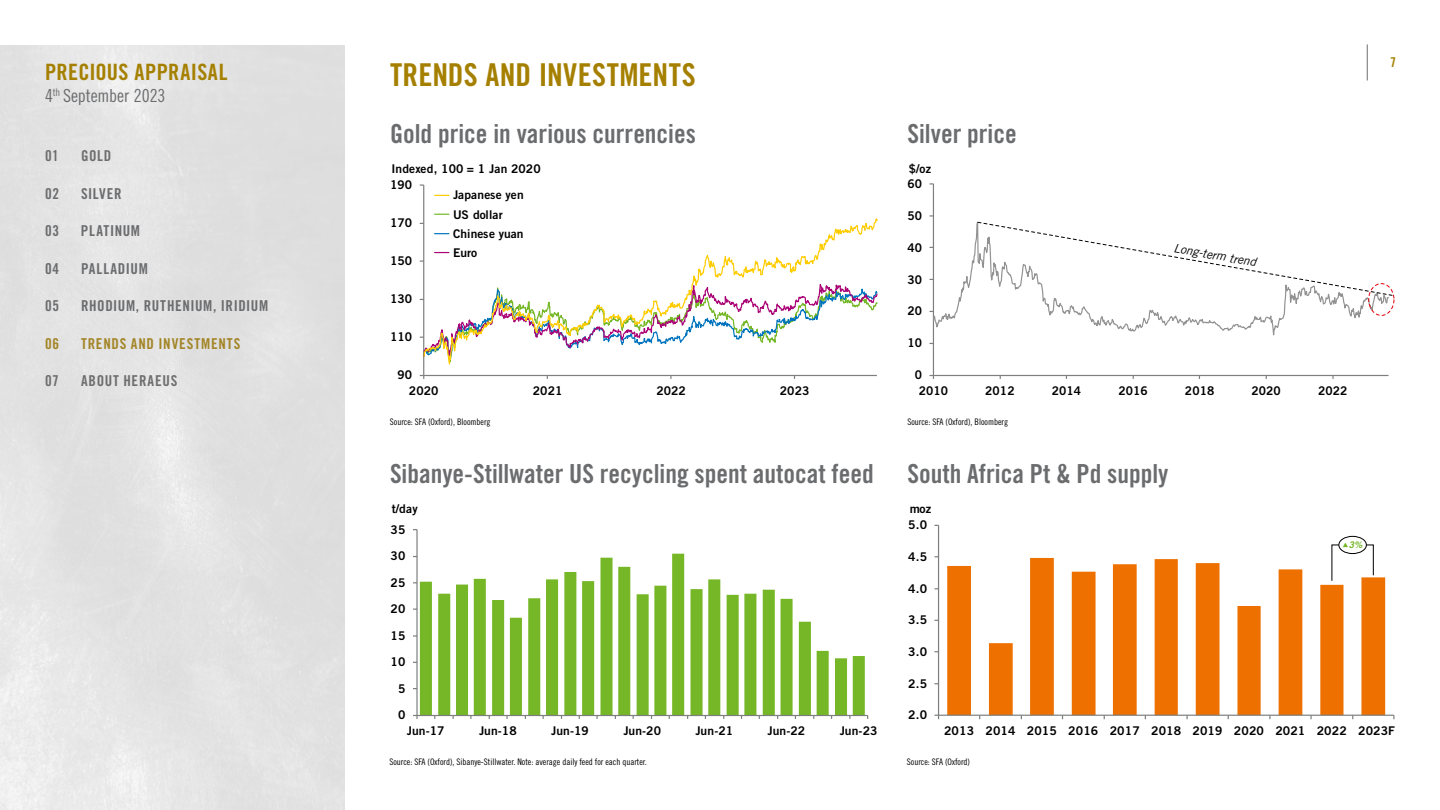
<style>
.page{position:relative;width:1440px;height:810px;background:#fff}
.page>*{position:absolute;margin:0;border:0;box-sizing:border-box;transform-origin:0 0}
.t1{font:31.5px "Trade Gothic LT Std Bd Cn 20";letter-spacing:.01em;color:#a58000}
.t2{font:26.25px "Trade Gothic LT Std Bd Cn 20";color:#6b6c6e}
.t3{font:22.5px "Trade Gothic LT Std Bd Cn 20";letter-spacing:.015em;color:#a58000}
.t4{font:18px "Trade Gothic LT Std Cn 18";letter-spacing:-.005em;color:#6b6c6e}
.t5{font:15px "Trade Gothic LT Std Bd Cn 20";letter-spacing:.04em;color:#6b6c6e}
.t6{font:15px "Trade Gothic LT Std Bd Cn 20";letter-spacing:.055em;color:#a38527}
.t7{font:15px "Trade Gothic LT Std Bd Cn 20";letter-spacing:.045em;color:#6e6e6e}
.t8{font:13.5px "Trade Gothic LT Std Bd Cn 20";color:#a58000}
.t9{font:12px/19.1px "Trade Gothic LT Std Bd 2";letter-spacing:.01em;color:#000}
.t10{font:italic 12px "Trade Gothic LT Std";color:#000}
.t11{font:italic 700 9.15px "Trade Gothic LT Std";color:#75b726}
.t12{font:9px "Trade Gothic LT Std Cn 18";color:#000}
</style>
<div class="page">
<hr style="left:1367px;top:44px;width:1px;height:36px;background:#6e6e6e">
<hr style="left:933px;top:184px;width:1px;height:191px;background:#7d7f7f">
<hr style="left:933px;top:375px;width:455px;height:1px;background:#7d7f7f">
<svg style="left:929px;top:375px;width:5px;height:4px"></svg>
<svg style="left:932px;top:215px;width:458px;height:133px"></svg>
<svg style="left:977px;top:222px;width:416px;height:74px"></svg>
<div style="left:1368px;top:283px;width:26px;height:33px;border:1px dashed #e3000b;border-radius:50%"></div>
<svg style="left:420px;top:554px;width:445px;height:161px"></svg>
<hr style="left:416px;top:530px;width:2px;height:186px;background:#7d7f7f">
<hr style="left:417px;top:715px;width:451px;height:1px;background:#7d7f7f">
<svg style="left:413px;top:715px;width:5px;height:4px"></svg>
<hr style="left:423px;top:185px;width:1px;height:190px;background:#7d7f7f">
<svg style="left:435px;top:195px;width:14px;height:1px"></svg>
<svg style="left:422px;top:212px;width:456px;height:167px"></svg>
<svg style="left:947px;top:558px;width:438px;height:157px"></svg>
<hr style="left:938px;top:525px;width:1px;height:190px;background:#7d7f7f">
<hr style="left:939px;top:715px;width:455px;height:1px;background:#7d7f7f">
<div style="left:1338px;top:536px;width:29px;height:18px;border:1px solid #000;border-radius:50%"></div>
<svg style="left:1331px;top:543px;width:43px;height:39px"></svg>
<h3 class="t3" style="left:45px;top:58px;width:184px">PRECIOUS APPRAISAL</h3>
<h3 class="t4" style="left:45px;top:85px;width:122px">4<sup>th</sup> September 2023</h3>
<p class="t7" style="left:45px;top:147px;width:15px">01</p>
<p class="t7" style="left:81px;top:147px;width:32px">GOLD</p>
<p class="t5" style="left:45px;top:184px;width:16px">02</p>
<p class="t5" style="left:81px;top:184px;width:42px">SILVER</p>
<p class="t5" style="left:45px;top:222px;width:16px">03</p>
<p class="t5" style="left:81px;top:222px;width:61px">PLATINUM</p>
<p class="t5" style="left:45px;top:259px;width:16px">04</p>
<p class="t5" style="left:81px;top:259px;width:68px">PALLADIUM</p>
<p class="t5" style="left:45px;top:297px;width:16px">05</p>
<p class="t5" style="left:81px;top:297px;width:189px">RHODIUM, RUTHENIUM, IRIDIUM</p>
<p class="t6" style="left:45px;top:334px;width:16px">06</p>
<p class="t6" style="left:81px;top:334px;width:161px">TRENDS AND INVESTMENTS</p>
<p class="t7" style="left:45px;top:372px;width:15px">07</p>
<p class="t7" style="left:81px;top:372px;width:98px">ABOUT HERAEUS</p>
<h1 class="t1" style="left:390px;top:56px;width:307px">TRENDS AND INVESTMENTS</h1>
<h2 class="t2" style="left:390px;top:118px;width:307px">Gold price in various currencies</h2>
<p class="t9" style="left:453px;top:156px;width:89px;line-height:26px;text-indent:-62px">Indexed, 100 = 1 Jan 2020<br>Japanese yen</p>
<p class="t9" style="left:453px;top:204px;width:72px">US dollar<br>Chinese yuan<br>Euro</p>
<p class="t9" style="left:390px;top:175px;width:24px">190</p>
<p class="t9" style="left:390px;top:213px;width:24px">170</p>
<p class="t9" style="left:390px;top:251px;width:24px">150</p>
<p class="t9" style="left:390px;top:289px;width:24px">130</p>
<p class="t9" style="left:390px;top:327px;width:24px">110</p>
<p class="t9" style="left:397px;top:365px;width:16px">90</p>
<p class="t9" style="left:409px;top:381px;width:31px">2020</p>
<p class="t9" style="left:533px;top:381px;width:31px">2021</p>
<p class="t9" style="left:656px;top:381px;width:31px">2022</p>
<p class="t9" style="left:780px;top:381px;width:31px">2023</p>
<p class="t12" style="left:390px;top:416px;width:102px">Source: SFA (Oxford), Bloomberg</p>
<h2 class="t2" style="left:390px;top:458px;width:485px">Sibanye-Stillwater US recycling spent autocat feed</h2>
<p class="t9" style="left:392px;top:499px;width:27px">t/day</p>
<p class="t9" style="left:391px;top:520px;width:16px">35</p>
<p class="t9" style="left:391px;top:546px;width:16px">30</p>
<p class="t9" style="left:391px;top:573px;width:16px">25</p>
<p class="t9" style="left:391px;top:599px;width:16px">20</p>
<p class="t9" style="left:391px;top:626px;width:16px">15</p>
<p class="t9" style="left:391px;top:652px;width:16px">10</p>
<p class="t9" style="left:398px;top:679px;width:9px">5</p>
<p class="t9" style="left:398px;top:705px;width:9px">0</p>
<p class="t9" style="left:407px;top:721px;width:39px">Jun-17</p>
<p class="t9" style="left:479px;top:721px;width:39px">Jun-18</p>
<p class="t9" style="left:551px;top:721px;width:39px">Jun-19</p>
<p class="t9" style="left:623px;top:721px;width:39px">Jun-20</p>
<p class="t9" style="left:695px;top:721px;width:39px">Jun-21</p>
<p class="t9" style="left:768px;top:721px;width:39px">Jun-22</p>
<p class="t9" style="left:840px;top:721px;width:39px">Jun-23</p>
<p class="t12" style="left:389px;top:756px;width:259px">Source: SFA (Oxford), Sibanye-Stillwater. Note: average daily feed for each quarter.</p>
<h2 class="t2" style="left:908px;top:118px;width:111px">Silver price</h2>
<p class="t9" style="left:909px;top:159px;width:24px">$/oz</p>
<p class="t9" style="left:907px;top:174px;width:16px">60</p>
<p class="t9" style="left:907px;top:206px;width:16px">50</p>
<p class="t9" style="left:907px;top:238px;width:16px">40</p>
<p class="t9" style="left:907px;top:269px;width:16px">30</p>
<p class="t9" style="left:907px;top:301px;width:16px">20</p>
<p class="t9" style="left:907px;top:333px;width:16px">10</p>
<p class="t9" style="left:915px;top:365px;width:9px">0</p>
<p class="t10" style="left:1175px;top:241px;width:85px;rotate:10deg">Long-term trend</p>
<p class="t9" style="left:919px;top:381px;width:31px">2010</p>
<p class="t9" style="left:985px;top:381px;width:31px">2012</p>
<p class="t9" style="left:1052px;top:381px;width:31px">2014</p>
<p class="t9" style="left:1118px;top:381px;width:31px">2016</p>
<p class="t9" style="left:1185px;top:381px;width:31px">2018</p>
<p class="t9" style="left:1251px;top:381px;width:31px">2020</p>
<p class="t12" style="left:907px;top:416px;width:102px">Source: SFA (Oxford), Bloomberg</p>
<h2 class="t2" style="left:908px;top:458px;width:262px">South Africa Pt &amp; Pd supply</h2>
<p class="t9" style="left:910px;top:499px;width:23px">moz</p>
<p class="t9" style="left:908px;top:515px;width:21px">5.0</p>
<p class="t9" style="left:908px;top:547px;width:21px">4.5</p>
<p class="t9" style="left:908px;top:579px;width:21px">4.0</p>
<p class="t9" style="left:908px;top:610px;width:21px">3.5</p>
<p class="t9" style="left:908px;top:642px;width:21px">3.0</p>
<p class="t9" style="left:908px;top:674px;width:21px">2.5</p>
<p class="t9" style="left:908px;top:705px;width:21px">2.0</p>
<p class="t8" style="left:1390px;top:54px;width:7px">7</p>
<p class="t9" style="left:1318px;top:381px;width:31px">2022</p>
<p class="t11" style="left:1349px;top:539px;width:15px">3%</p>
<p class="t9" style="left:944px;top:721px;width:452px">2013 2014 2015 2016 2017 2018 2019 2020 2021 2022 2023F</p>
<p class="t12" style="left:907px;top:756px;width:65px">Source: SFA (Oxford)</p>
</div>
